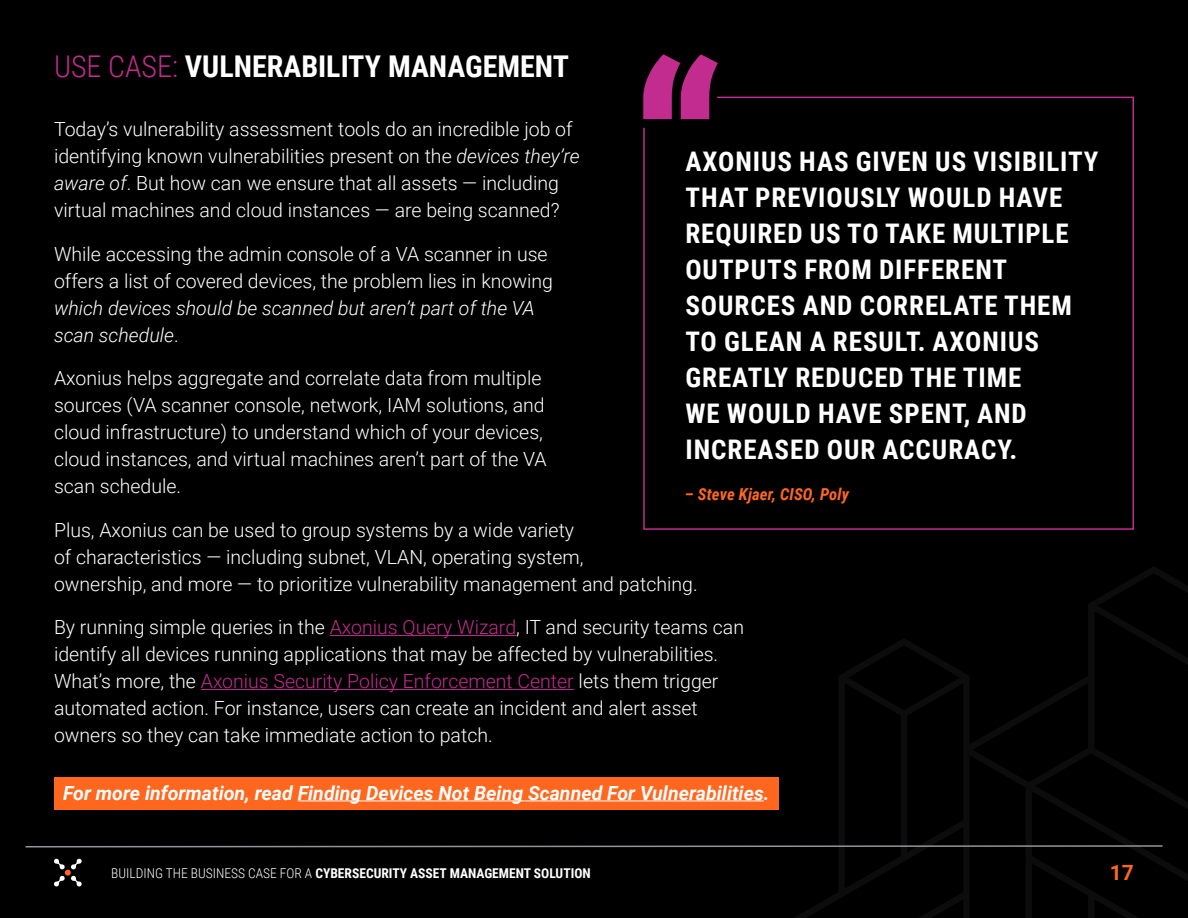
<style>
.page{position:relative;width:1188px;height:918px;background:#000}
.page>*{position:absolute;margin:0;border:0;box-sizing:border-box;transform-origin:0 0}
.t1{font:700 30px "Roboto Condensed";color:#fff}
.t2{font:700 27px/36px "Roboto Condensed";letter-spacing:.035em;color:#fff}
.t3{font:700 21px "Roboto";color:#ff671f}
.t4{font:300 19.5px/27px "Roboto";color:#fff}
.t5{font:italic 700 19.5px "Roboto";color:#fff}
.t6{font:italic 700 16.5px "Roboto Condensed";letter-spacing:.01em;color:#ff671f}
.t7{font:700 13.5px "Roboto Condensed";color:#fff}
.s1{font-weight:300;color:#c22c8e}
.s2{font-style:italic}
.s3{color:#c22c8e}
.s4{font-weight:300}
</style>
<div class="page">
<svg style="left:778px;top:567px;width:410px;height:351px"></svg>
<svg style="left:54px;top:858px;width:28px;height:29px"></svg>
<svg style="left:25px;top:844px;width:1139px;height:4px"></svg>
<hr style="left:330px;top:635px;width:186px;height:1px;background:#c22c8e">
<hr style="left:201px;top:689px;width:373px;height:1px;background:#c22c8e">
<div style="left:54px;top:777px;width:724px;height:33px;background:#ff671f"></div>
<hr style="left:298px;top:800px;width:466px;height:1px;background:#fff">
<svg style="left:643px;top:54px;width:75px;height:42px"></svg>
<svg style="left:643px;top:96px;width:491px;height:434px"></svg>
<p class="t1" style="left:54px;top:45px;width:517px"><span class="s1">USE CASE:</span> VULNERABILITY MANAGEMENT</p>
<p class="t4" style="left:54px;top:115px;width:527px">Today’s vulnerability assessment tools do an incredible job of identifying known vulnerabilities present on the <span class="s2">devices they’re aware of</span>. But how can we ensure that all assets — including virtual machines and cloud instances — are being scanned?</p>
<p class="t4" style="left:54px;top:239px;width:501px">While accessing the admin console of a VA scanner in use offers a list of covered devices, the problem lies in knowing <span class="s2">which devices should be scanned but aren’t part of the VA scan schedule</span>.</p>
<p class="t4" style="left:54px;top:364px;width:494px">Axonius helps aggregate and correlate data from multiple sources (VA scanner console, network, IAM solutions, and cloud infrastructure) to understand which of your devices, cloud instances, and virtual machines aren’t part of the VA scan schedule.</p>
<p class="t4" style="left:54px;top:515px;width:645px">Plus, Axonius can be used to group systems by a wide variety<br>of characteristics — including subnet, VLAN, operating system,<br>ownership, and more — to prioritize vulnerability management and patching.</p>
<p class="t4" style="left:54px;top:613px;width:692px">By running simple queries in the <span class="s3">Axonius Query Wizard</span>, IT and security teams can identify all devices running applications that may be affected by vulnerabilities.<br>What’s more, the <span class="s3">Axonius Security Policy Enforcement Center</span> lets them trigger automated action. For instance, users can create an incident and alert asset owners so they can take immediate action to patch.</p>
<p class="t5" style="left:63px;top:779px;width:708px">For more information, read Finding Devices Not Being Scanned For Vulnerabilities.</p>
<p class="t2" style="left:685px;top:142px;width:415px">AXONIUS HAS GIVEN US VISIBILITY<br>THAT PREVIOUSLY WOULD HAVE<br>REQUIRED US TO TAKE MULTIPLE<br>OUTPUTS FROM DIFFERENT<br>SOURCES AND CORRELATE THEM<br>TO GLEAN A RESULT. AXONIUS<br>GREATLY REDUCED THE TIME<br>WE WOULD HAVE SPENT, AND<br>INCREASED OUR ACCURACY.</p>
<p class="t6" style="left:685px;top:482px;width:166px">– Steve Kjaer, CISO, Poly</p>
<p class="t7" style="left:111px;top:863px;width:481px"><span class="s4">BUILDING THE BUSINESS CASE FOR A</span> CYBERSECURITY ASSET MANAGEMENT SOLUTION</p>
<p class="t3" style="left:1110px;top:858px;width:26px">17</p>
</div>
